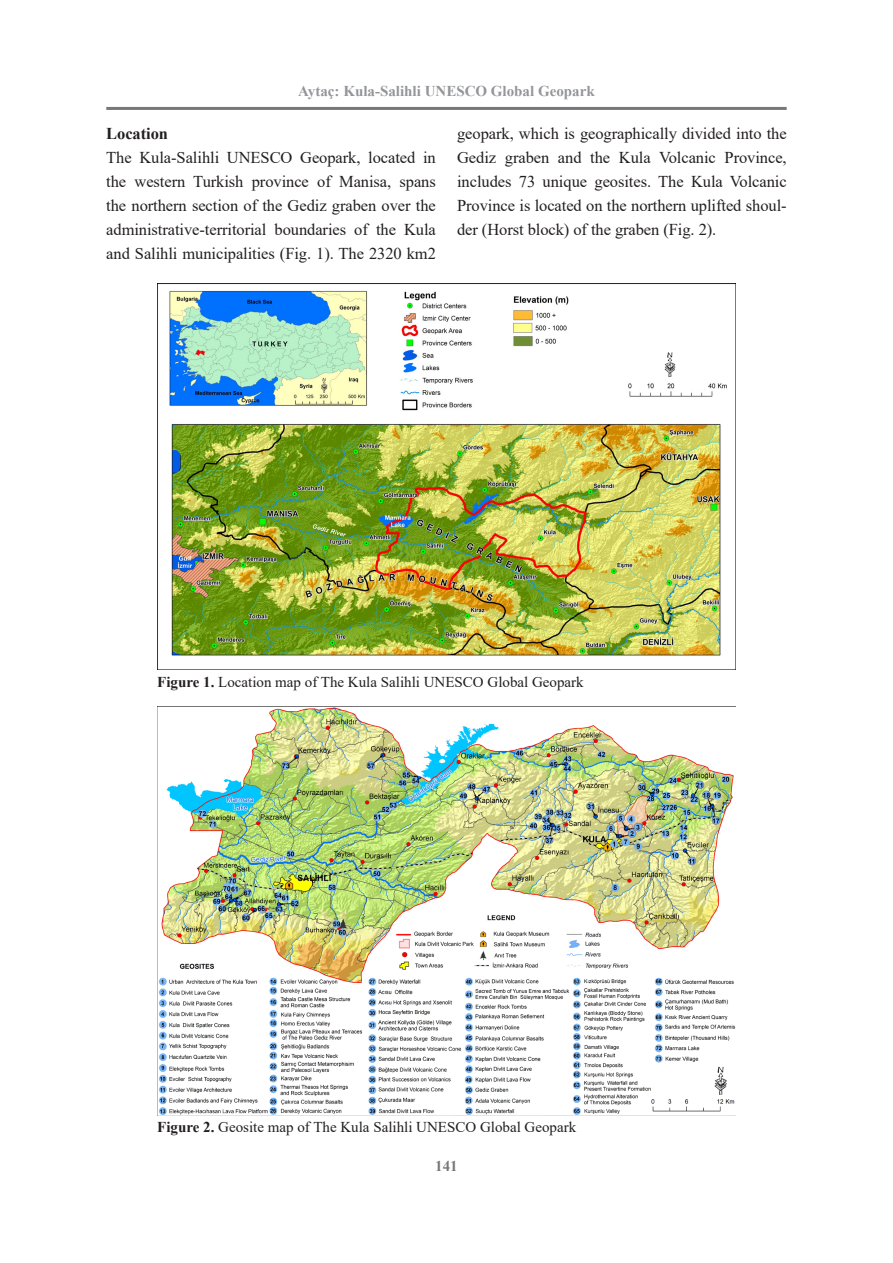
<style>
.page{position:relative;width:893px;height:1263px;background:#fff}
.page>*{position:absolute;margin:0;border:0;box-sizing:border-box;transform-origin:0 0}
.t1{font:16.5px/24px "Times New Roman";letter-spacing:-.005em;color:#231f20;text-align:justify}
.t2{font:700 16.5px "Times New Roman";letter-spacing:-.005em;color:#231f20}
.t3{font:15px "Times New Roman";color:#231f20}
.t4{font:700 15px "Times New Roman";color:#939598}
.t5{font:700 15px "Times New Roman";color:#76787b}
.s1{font-weight:700}
</style>
<div class="page">
<hr style="left:106px;top:107px;width:681px;height:3px;background:#76787b">
<img style="left:157px;top:284px;width:579px;height:385px">
<img style="left:157px;top:706px;width:579px;height:409px">
<p class="t4" style="left:298px;top:80px;width:298px">Aytaç: Kula-Salihli UNESCO Global Geopark</p>
<p class="t2" style="left:106px;top:122px;width:63px">Location</p>
<p class="t1" style="left:106px;top:145px;width:331px">The Kula-Salihli UNESCO Geopark, located in the western Turkish province of Manisa, spans the northern section of the Gediz graben over the administrative-territorial boundaries of the Kula and Salihli municipalities (Fig. 1). The 2320 km2</p>
<p class="t1" style="left:457px;top:121px;width:331px">geopark, which is geographically divided into the Gediz graben and the Kula Volcanic Province, includes 73 unique geosites. The Kula Volcanic Province is located on the northern uplifted shoul&shy;der (Horst block) of the graben (Fig. 2).</p>
<p class="t3" style="left:157px;top:671px;width:428px"><span class="s1">Figure 1.</span> Location map of The Kula Salihli UNESCO Global Geopark</p>
<p class="t3" style="left:157px;top:1116px;width:420px"><span class="s1">Figure 2.</span> Geosite map of The Kula Salihli UNESCO Global Geopark</p>
<p class="t5" style="left:435px;top:1156px;width:24px">141</p>
</div>
